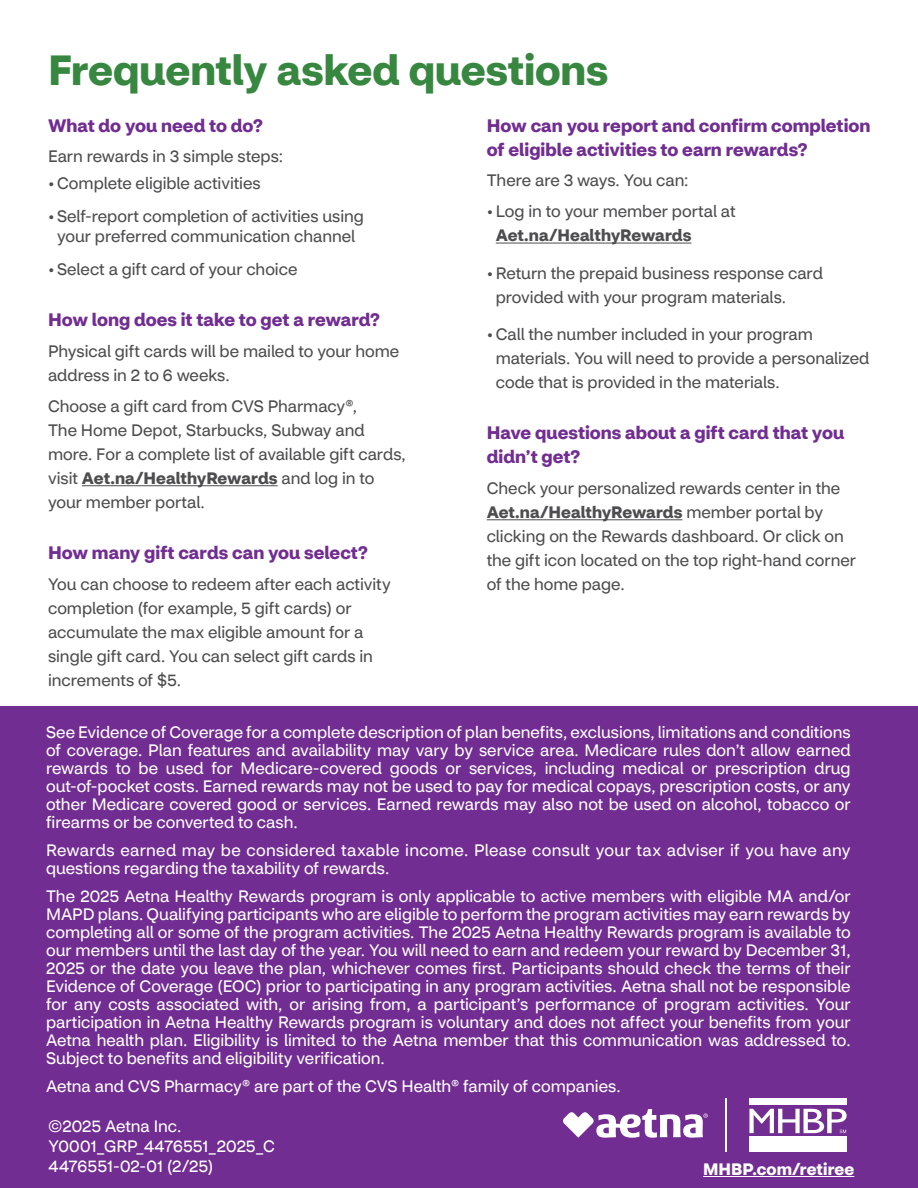
<style>
.page{position:relative;width:918px;height:1188px;background:#fff}
.page>*{position:absolute;margin:0;border:0;box-sizing:border-box;transform-origin:0 0}
.t1{font:700 42px "CVS Health Sans";color:#388740}
.t2{font:700 18px/24px "CVS Health Sans";color:#712d91}
.t3{font:16.5px/18px "CVS Health Sans";color:#fff;text-align:justify}
.t4{font:16.5px/24px "CVS Health Sans";color:#4d4d4f}
.t5{font:700 16.5px "CVS Health Sans";letter-spacing:.005em;color:#fff}
.s1{font-weight:700}
</style>
<div class="page">
<hr style="left:82px;top:485px;width:196px;height:1px;background:#4d4d4f">
<hr style="left:496px;top:243px;width:195px;height:1px;background:#4d4d4f">
<hr style="left:487px;top:519px;width:195px;height:1px;background:#4d4d4f">
<div style="left:0;top:706px;width:918px;height:482px;background:#712d91"></div>
<hr style="left:726px;top:1098px;width:1px;height:54px;background:#fff">
<svg style="left:563px;top:1109px;width:145px;height:29px"></svg>
<div style="left:749px;top:1137px;width:98px;height:15px;background:#fff"></div>
<svg style="left:749px;top:1109px;width:98px;height:24px"></svg>
<div style="left:749px;top:1098px;width:98px;height:7px;background:#fff"></div>
<hr style="left:703px;top:1176px;width:151px;height:1px;background:#fff">
<h2 class="t1" style="left:48px;top:44px;width:562px">Frequently asked questions</h2>
<h3 class="t2" style="left:48px;top:113px;width:216px">What do you need to do?</h3>
<p class="t4" style="left:48px;top:145px;width:236px">Earn rewards in 3 simple steps:</p>
<p class="t4" style="left:48px;top:171px;width:214px">• Complete eligible activities</p>
<p class="t4" style="left:48px;top:207px;width:317px;line-height:19.8px;text-align:center">• Self-report completion of activities using your preferred communication channel</p>
<p class="t4" style="left:48px;top:258px;width:251px">• Select a gift card of your choice</p>
<h3 class="t2" style="left:48px;top:308px;width:334px">How long does it take to get a reward?</h3>
<p class="t4" style="left:48px;top:339px;width:353px">Physical gift cards will be mailed to your home address in 2 to 6 weeks.</p>
<p class="t4" style="left:48px;top:394px;width:359px">Choose a gift card from CVS Pharmacy®,<br>The Home Depot, Starbucks, Subway and more. For a complete list of available gift cards, visit <span class="s1">Aet.na/HealthyRewards</span> and log in to your member portal.</p>
<h3 class="t2" style="left:48px;top:541px;width:321px">How many gift cards can you select?</h3>
<p class="t4" style="left:48px;top:572px;width:344px">You can choose to redeem after each activity completion (for example, 5 gift cards) or accumulate the max eligible amount for a single gift card. You can select gift cards in increments of $5.</p>
<h3 class="t2" style="left:487px;top:113px;width:385px">How can you report and confirm completion of eligible activities to earn rewards?</h3>
<p class="t4" style="left:487px;top:169px;width:203px">There are 3 ways. You can:</p>
<p class="t4" style="left:496px;top:199px;width:241px;text-indent:-9px">• Log in to your member portal at<br><span class="s1">Aet.na/HealthyRewards</span></p>
<p class="t4" style="left:496px;top:261px;width:329px;text-indent:-9px">• Return the prepaid business response card provided with your program materials.</p>
<p class="t4" style="left:496px;top:322px;width:375px;text-indent:-9px">• Call the number included in your program materials. You will need to provide a personalized code that is provided in the materials.</p>
<h3 class="t2" style="left:487px;top:421px;width:359px">Have questions about a gift card that you didn’t get?</h3>
<p class="t4" style="left:487px;top:476px;width:371px">Check your personalized rewards center in the <span class="s1">Aet.na/HealthyRewards</span> member portal by clicking on the Rewards dashboard. Or click on the gift icon located on the top right-hand corner of the home page.</p>
<p class="t3" style="left:46px;top:724px;width:806px">See Evidence of Coverage for a complete description of plan benefits, exclusions, limitations and conditions of coverage. Plan features and availability may vary by service area. Medicare rules don’t allow earned rewards to be used for Medicare-covered goods or services, including medical or prescription drug out-of-pocket costs. Earned rewards may not be used to pay for medical copays, prescription costs, or any other Medicare covered good or services. Earned rewards may also not be used on alcohol, tobacco or firearms or be converted to cash.</p>
<p class="t3" style="left:46px;top:841px;width:806px">Rewards earned may be considered taxable income. Please consult your tax adviser if you have any questions regarding the taxability of rewards.</p>
<p class="t3" style="left:46px;top:887px;width:806px">The 2025 Aetna Healthy Rewards program is only applicable to active members with eligible MA and/or MAPD plans. Qualifying participants who are eligible to perform the program activities may earn rewards by completing all or some of the program activities. The 2025 Aetna Healthy Rewards program is available to our members until the last day of the year. You will need to earn and redeem your reward by December 31, 2025 or the date you leave the plan, whichever comes first. Participants should check the terms of their Evidence of Coverage (EOC) prior to participating in any program activities. Aetna shall not be responsible for any costs associated with, or arising from, a participant’s performance of program activities. Your participation in Aetna Healthy Rewards program is voluntary and does not affect your benefits from your Aetna health plan. Eligibility is limited to the Aetna member that this communication was addressed to.<br>Subject to benefits and eligibility verification.</p>
<p class="t3" style="left:46px;top:1077px;width:576px">Aetna and CVS Pharmacy® are part of the CVS Health® family of companies.</p>
<p class="t3" style="left:49px;top:1117px;width:134px">©2025 Aetna Inc.</p>
<p class="t3" style="left:49px;top:1137px;width:228px">Y0001_GRP_4476551_2025_C</p>
<p class="t3" style="left:49px;top:1157px;width:166px">4476551-02-01 (2/25)</p>
<p class="t5" style="left:703px;top:1158px;width:153px">MHBP.com/retiree</p>
</div>
